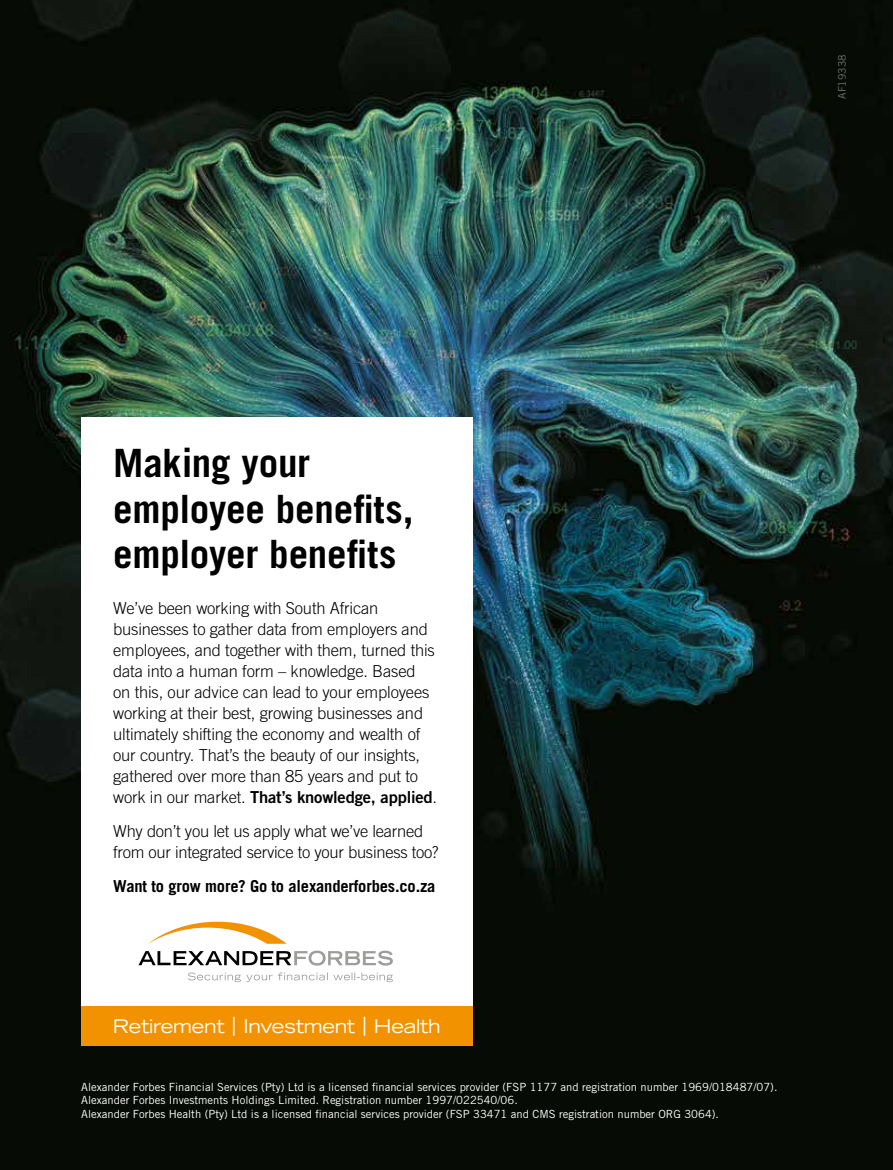
<style>
.page{position:relative;width:893px;height:1170px;background:#fff}
.page>*{position:absolute;margin:0;border:0;box-sizing:border-box;transform-origin:0 0}
.t1{font:700 39px/45px "Trade Gothic LT Std";letter-spacing:-.005em;color:#000}
.t2{font:expanded 18.9px "Trade Gothic LT Std";letter-spacing:-.015em;color:#fff}
.t3{font:300 16.5px/21px "Trade Gothic LT Std";letter-spacing:-.01em;color:#000}
.t4{font:16.5px "Trade Gothic LT Std Bd 2";letter-spacing:-.01em;color:#000}
.t5{font:700 16.5px "Trade Gothic LT Std";letter-spacing:-.01em;color:#000}
.t6{font:11.25px/13.5px "Trade Gothic LT Std";color:#fff}
.t7{font:10.5px "Trade Gothic LT Std";color:#706f6f}
.s1{font-family:"Trade Gothic LT Std";font-weight:300}
</style>
<div class="page">
<img style="left:0;top:0;width:893px;height:1169px">
<div style="left:81px;top:417px;width:391px;height:600px;background:#fff"></div>
<svg style="left:149px;top:921px;width:137px;height:22px"></svg>
<svg style="left:188px;top:972px;width:205px;height:10px"></svg>
<svg style="left:139px;top:950px;width:254px;height:15px"></svg>
<div style="left:81px;top:1006px;width:391px;height:39px;background:#f39200"></div>
<p class="t7" style="left:836px;top:99px;width:46px;rotate:-90deg">AF19338</p>
<h1 class="t1" style="left:113px;top:440px;width:302px">Making your employee benefits, employer benefits</h1>
<p class="t3" style="left:113px;top:597px;width:323px">We’ve been working with South African businesses to gather data from employers and employees, and together with them, turned this data into a human form – knowledge. Based on this, our advice can lead to your employees working at their best, growing businesses and ultimately shifting the economy and wealth of our country. That’s the beauty of our insights, gathered over more than 85 years and put to</p>
<p class="t4" style="left:113px;top:787px;width:326px"><span class="s1">work in our market.</span> That’s knowledge, applied<span class="s1">.</span></p>
<p class="t3" style="left:113px;top:820px;width:327px">Why don’t you let us apply what we’ve learned from our integrated service to your business too?</p>
<p class="t5" style="left:113px;top:875px;width:324px">Want to grow more? Go to alexanderforbes.co.za</p>
<p class="t2" style="left:113px;top:1013px;width:329px">Retirement | Investment | Health</p>
<p class="t6" style="left:81px;top:1079px;width:698px">Alexander Forbes Financial Services (Pty) Ltd is a licensed financial services provider (FSP 1177 and registration number 1969/018487/07).<br>Alexander Forbes Investments Holdings Limited. Registration number 1997/022540/06.<br>Alexander Forbes Health (Pty) Ltd is a licensed financial services provider (FSP 33471 and CMS registration number ORG 3064).</p>
</div>
